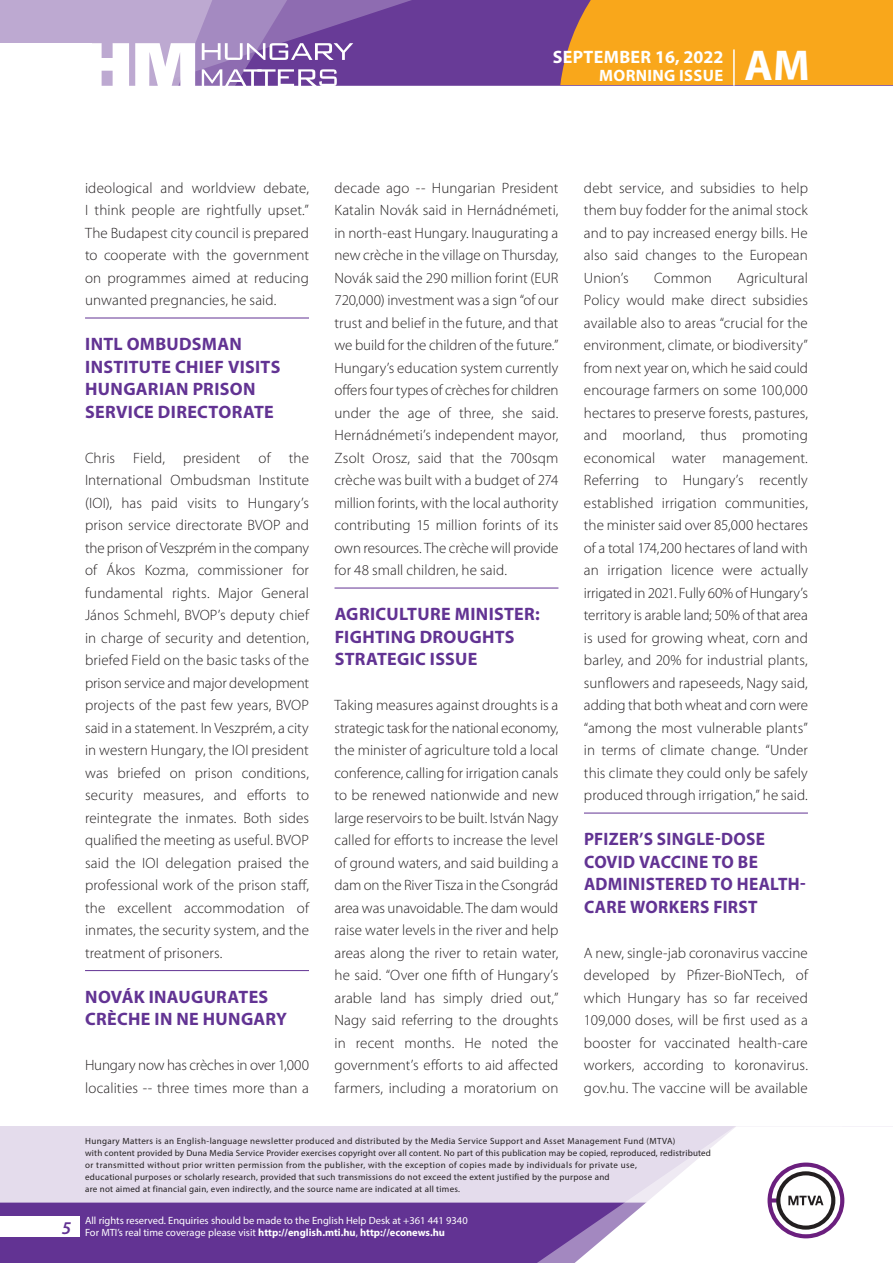
<style>
.page{position:relative;width:893px;height:1263px;background:#fff}
.page>*{position:absolute;margin:0;border:0;box-sizing:border-box;transform-origin:0 0}
.t1{font:700 43.35px "Myriad Pro";color:#fff}
._01_cimsor{font:700 18px/22.5px "Myriad Pro";letter-spacing:.015em;color:#623393}
._01_cimsor-2{font:700 18px/22.5px "Myriad Pro";letter-spacing:.015em;color:#623393;scale:.96 1}
.t2{font:700 18px "Myriad Pro";letter-spacing:.02em;color:#fff}
.t3{font:italic 600 18px "Myriad Pro";color:#623393}
.t4{font:700 16.5px "Myriad Pro";letter-spacing:.02em;color:#fff}
._03_kenyer_szöveg-1{font:300 15px/22.5px "Myriad Pro";letter-spacing:.005em;color:#231f20;text-align:justify}
._03_kenyer_szöveg-2{font:300 15px/22.5px "Myriad Pro";letter-spacing:.005em;color:#231f20;text-align:justify}
.t5{font:10.5px/12px "Myriad Pro";color:#fff}
.t6{font:9px/12px "Myriad Pro";letter-spacing:.03em;color:#231f20}
.s1{font-weight:700}
</style>
<div class="page">
<div style="left:0;top:1126px;width:893px;height:137px;background:#e4dcec"></div>
<div style="left:0;top:1202px;width:506px;height:61px;background:#623393"></div>
<svg style="left:506px;top:1202px;width:69px;height:61px;background:#6b3e99"></svg>
<svg style="left:575px;top:1126px;width:318px;height:137px"></svg>
<div style="left:0;top:1216px;width:79px;height:20px;background:#fff"></div>
<div style="left:0;top:0;width:893px;height:85px;background:#683b97"></div>
<div style="left:560px;top:0;width:333px;height:85px;background:#f9a71b"></div>
<hr style="left:733px;top:49px;width:2px;height:37px;background:#fff">
<svg style="left:0;top:0;width:479px;height:86px"></svg>
<hr style="left:85px;top:318px;width:224px;height:1px;background:#623393">
<hr style="left:85px;top:970px;width:224px;height:1px;background:#623393">
<hr style="left:334px;top:588px;width:224px;height:1px;background:#623393">
<hr style="left:584px;top:813px;width:224px;height:1px;background:#623393">
<p class="t2" style="left:553px;top:45px;width:172px">September 16, 2022</p>
<p class="t4" style="left:599px;top:65px;width:124px">MORNING ISSUE</p>
<h1 class="t1" style="left:745px;top:37px;width:67px">AM</h1>
<p class="_03_kenyer_szöveg-2" style="left:85px;top:176px;width:225px">ideological and worldview debate, I think people are rightfully upset.” The Budapest city council is prepared to cooperate with the government on programmes aimed at reducing unwanted pregnancies, he said.</p>
<p class="_01_cimsor" style="left:85px;top:332px;width:197px">INTL OMBUDSMAN<br>INSTITUTE CHIEF VISITS<br>HUNGARIAN PRISON<br>SERVICE DIRECTORATE</p>
<p class="_03_kenyer_szöveg-1" style="left:85px;top:446px;width:225px">Chris Field, president of the International Ombudsman Institute (IOI), has paid visits to Hungary’s prison service directorate BVOP and the prison of Veszprém in the company of Ákos Kozma, commissioner for fundamental rights. Major General János Schmehl, BVOP’s deputy chief in charge of security and detention, briefed Field on the basic tasks of the prison service and major development projects of the past few years, BVOP said in a statement. In Veszprém, a city in western Hungary, the IOI president was briefed on prison conditions, security measures, and efforts to reintegrate the inmates. Both sides qualified the meeting as useful. BVOP said the IOI delegation praised the professional work of the prison staff, the excellent accommodation of inmates, the security system, and the treatment of prisoners.</p>
<p class="_01_cimsor" style="left:85px;top:985px;width:203px">NOVÁK INAUGURATES<br>CRÈCHE IN NE HUNGARY</p>
<p class="_03_kenyer_szöveg-1" style="left:85px;top:1054px;width:225px">Hungary now has crèches in over 1,000 localities -- three times more than a</p>
<p class="_03_kenyer_szöveg-1" style="left:334px;top:176px;width:225px">decade ago -- Hungarian President Katalin Novák said in Hernádnémeti, in north-east Hungary. Inaugurating a new crèche in the village on Thursday, Novák said the 290 million forint (EUR 720,000) investment was a sign “of our trust and belief in the future, and that we build for the children of the future.” Hungary’s education system currently offers four types of crèches for children under the age of three, she said.<br>Hernádnémeti’s independent mayor, Zsolt Orosz, said that the 700sqm crèche was built with a budget of 274 million forints, with the local authority contributing 15 million forints of its own resources. The crèche will provide for 48 small children, he said.</p>
<p class="_01_cimsor" style="left:335px;top:602px;width:207px">AGRICULTURE MINISTER:<br>FIGHTING DROUGHTS<br>STRATEGIC ISSUE</p>
<p class="_03_kenyer_szöveg-1" style="left:334px;top:694px;width:225px">Taking measures against droughts is a strategic task for the national economy, the minister of agriculture told a local conference, calling for irrigation canals to be renewed nationwide and new large reservoirs to be built. István Nagy called for efforts to increase the level of ground waters, and said building a dam on the River Tisza in the Csongrád area was unavoidable. The dam would raise water levels in the river and help areas along the river to retain water, he said. “Over one fifth of Hungary’s arable land has simply dried out,” Nagy said referring to the droughts in recent months. He noted the government’s efforts to aid affected farmers, including a moratorium on</p>
<p class="_03_kenyer_szöveg-1" style="left:584px;top:176px;width:225px">debt service, and subsidies to help them buy fodder for the animal stock and to pay increased energy bills. He also said changes to the European Union’s</p>
<p class="_03_kenyer_szöveg-1" style="left:584px;top:266px;width:225px;text-indent:153px">Agricultural Policy would make direct subsidies available also to areas “crucial for the environment, climate, or biodiversity” from next year on, which he said could encourage farmers on some 100,000 hectares to preserve forests, pastures, and moorland, thus promoting economical water management.<br>Referring to Hungary’s recently established irrigation communities, the minister said over 85,000 hectares of a total 174,200 hectares of land with an irrigation licence were actually irrigated in 2021. Fully 60% of Hungary’s territory is arable land; 50% of that area is used for growing wheat, corn and barley, and 20% for industrial plants, sunflowers and rapeseeds, Nagy said, adding that both wheat and corn were “among the most vulnerable plants” in terms of climate change. “Under this climate they could only be safely produced through irrigation,” he said.</p>
<p class="_01_cimsor-2" style="left:584px;top:827px;width:188px">PFIZER’S SINGLE-DOSE<br>COVID VACCINE TO BE<br>ADMINISTERE</p>
<p class="_03_kenyer_szöveg-1" style="left:654px;top:266px;width:59px">Common</p>
<p class="_01_cimsor-2" style="left:584px;top:872px;width:232px;text-indent:111px">D TO HEALTH-<br>CARE WORKERS FIRST</p>
<p class="_03_kenyer_szöveg-1" style="left:584px;top:941px;width:225px">A new, single-jab coronavirus vaccine developed by Pfizer-BioNTech, of which Hungary has so far received 109,000 doses, will be first used as a booster for vaccinated health-care workers, according to koronavirus. gov.hu. The vaccine will be available</p>
<p class="t3" style="left:62px;top:1217px;width:11px">5</p>
<p class="t6" style="left:85px;top:1134px;width:627px">Hungary Matters is an English-language newsletter produced and distributed by the Media Service Support and Asset Management Fund (MTVA)<br>with content provided by Duna Media Service Provider exercises copyright over all content. No part of this publication may be copied, reproduced, redistributed or transmitted without prior written permission from the publisher, with the exception of copies made by individuals for private use,<br>educational purposes or scholarly research, provided that such transmissions do not exceed the extent justified by the purpose and<br>are not aimed at financial gain, even indirectly, and the source name are indicated at all times.</p>
<p class="t5" style="left:85px;top:1214px;width:384px">All rights reserved. Enquiries should be made to the English Help Desk at +361 441 9340<br>For MTI’s real time coverage please visit <span class="s1">http://english.mti.hu</span>, <span class="s1">http://econews.hu</span></p>
</div>
